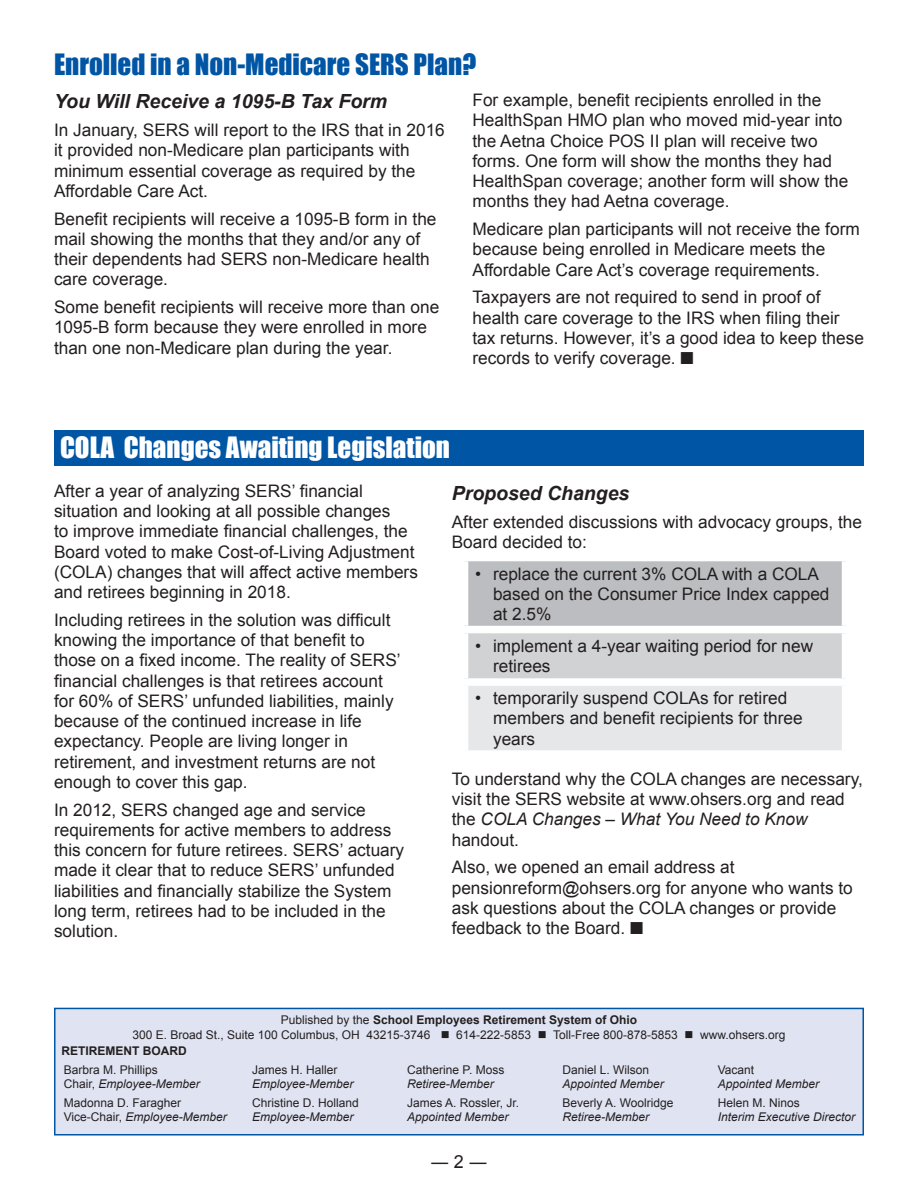
<style>
.page{position:relative;width:918px;height:1188px;background:#fff}
.page>*{position:absolute;margin:0;border:0;box-sizing:border-box;transform-origin:0 0}
.t1{font:27px "Impact";color:#0155a5}
.t2{font:27px "Impact";color:#fff}
.t3{font:italic 700 19.5px "Arial";color:#231f20}
.t4{font:18px "Arial";color:#231f20}
.t5{font:17.25px/20.2px "Arial";color:#231f20}
.t6{font:12px/13.5px "Arial";color:#231f20}
.t7{font:italic 12px "Arial";color:#231f20}
.t8{font:700 12px "Arial";color:#231f20}
.s1{font-style:italic}
.s2{font-weight:700}
</style>
<div class="page">
<div style="left:55px;top:1008px;width:808px;height:127px;background:#e0e4f2"></div>
<div style="left:54px;top:1008px;width:810px;height:128px;border:2px solid #0155a5"></div>
<div style="left:54px;top:430px;width:810px;height:36px;background:#0155a5"></div>
<div style="left:465px;top:558px;width:381px;height:72px;background:#bcbdc0"></div>
<div style="left:465px;top:630px;width:381px;height:52px;background:#d1d2d4"></div>
<div style="left:465px;top:682px;width:381px;height:72px;background:#e6e7e9"></div>
<div style="left:461px;top:554px;width:388px;height:7px;background:#fff"></div>
<div style="left:461px;top:561px;width:7px;height:65px;background:#fff"></div>
<div style="left:842px;top:561px;width:7px;height:65px;background:#fff"></div>
<div style="left:461px;top:626px;width:388px;height:7px;background:#fff"></div>
<div style="left:461px;top:633px;width:7px;height:45px;background:#fff"></div>
<div style="left:842px;top:633px;width:7px;height:45px;background:#fff"></div>
<div style="left:461px;top:678px;width:388px;height:8px;background:#fff"></div>
<div style="left:461px;top:686px;width:7px;height:64px;background:#fff"></div>
<div style="left:842px;top:686px;width:7px;height:64px;background:#fff"></div>
<div style="left:461px;top:750px;width:388px;height:8px;background:#fff"></div>
<h1 class="t1" style="left:54px;top:44px;width:424px">Enrolled in a Non-Medicare SERS Plan?</h1>
<p class="t3" style="left:54px;top:89px;width:335px">You Will Receive a 1095-B Tax Form</p>
<p class="t5" style="left:54px;top:120px;width:392px">In January, SERS will report to the IRS that in 2016 it provided non-Medicare plan participants with minimum essential coverage as required by the Affordable Care Act.</p>
<p class="t5" style="left:54px;top:209px;width:384px">Benefit recipients will receive a 1095-B form in the mail showing the months that they and/or any of their dependents had SERS non-Medicare health care coverage.</p>
<p class="t5" style="left:54px;top:297px;width:387px">Some benefit recipients will receive more than one<br>1095-B form because they were enrolled in more than one non-Medicare plan during the year.</p>
<p class="t5" style="left:473px;top:90px;width:377px">For example, benefit recipients enrolled in the HealthSpan HMO plan who moved mid-year into the Aetna Choice POS II plan will receive two forms. One form will show the months they had HealthSpan coverage; another form will show the months they had Aetna coverage.</p>
<p class="t5" style="left:473px;top:219px;width:389px">Medicare plan participants will not receive the form because being enrolled in Medicare meets the<br>Affordable Care Act’s coverage requirements.</p>
<p class="t5" style="left:473px;top:287px;width:393px">Taxpayers are not required to send in proof of health care coverage to the IRS when filing their tax returns. However, it’s a good idea to keep these records to verify coverage. ■</p>
<h1 class="t2" style="left:60px;top:426px;width:392px">COLA Changes Awaiting Legislation</h1>
<p class="t5" style="left:54px;top:481px;width:365px">After a year of analyzing SERS’ financial situation and looking at all possible changes<br>to improve immediate financial challenges, the Board voted to make Cost-of-Living Adjustment (COLA) changes that will affect active members and retirees beginning in 2018.</p>
<p class="t5" style="left:54px;top:610px;width:348px">Including retirees in the solution was difficult knowing the importance of that benefit to those on a fixed income. The reality of SERS’ financial challenges is that retirees account for 60% of SERS’ unfunded liabilities, mainly because of the continued increase in life expectancy. People are living longer in retirement, and investment returns are not enough to cover this gap.</p>
<p class="t5" style="left:54px;top:800px;width:352px">In 2012, SERS changed age and service requirements for active members to address this concern for future retirees. SERS’ actuary made it clear that to reduce SERS’ unfunded liabilities and financially stabilize the System long term, retirees had to be included in the solution.</p>
<p class="t3" style="left:452px;top:481px;width:179px">Proposed Changes</p>
<p class="t5" style="left:452px;top:512px;width:412px">After extended discussions with advocacy groups, the<br>Board decided to:</p>
<p class="t5" style="left:493px;top:564px;width:338px;text-indent:-18px">• replace the current 3% COLA with a COLA based on the Consumer Price Index capped at 2.5%</p>
<p class="t5" style="left:493px;top:636px;width:322px;text-indent:-18px">• implement a 4-year waiting period for new retirees</p>
<p class="t5" style="left:493px;top:688px;width:311px;text-indent:-18px">• temporarily suspend COLAs for retired members and benefit recipients for three years</p>
<p class="t5" style="left:452px;top:769px;width:413px">To understand why the COLA changes are necessary, visit the SERS website at www.ohsers.org and read the <span class="s1">COLA Changes – What You Need to Know </span>handout.</p>
<p class="t5" style="left:452px;top:857px;width:403px">Also, we opened an email address at pensionreform@ohsers.org for anyone who wants to ask questions about the COLA changes or provide feedback to the Board. ■</p>
<p class="t6" style="left:132px;top:1012px;width:655px;line-height:15px;text-align:center">Published by the <span class="s2">School Employees Retirement System of Ohio<br></span>300 E. Broad St., Suite 100 Columbus, OH 43215-3746 ■ 614-222-5853 ■ Toll-Free 800-878-5853 ■ www.ohsers.org</p>
<p class="t8" style="left:61px;top:1043px;width:127px">RETIREMENT BOARD</p>
<p class="t6" style="left:64px;top:1063px;width:138px">Barbra M. Phillips<br>Chair, <span class="s1">Employee-Member</span></p>
<p class="t6" style="left:64px;top:1096px;width:165px">Madonna D. Faragher<br>Vice-Chair, <span class="s1">Employee-Member</span></p>
<p class="t6" style="left:407px;top:1063px;width:99px">Catherine P. Moss</p>
<p class="t7" style="left:407px;top:1076px;width:88px">Retiree-Member</p>
<p class="t6" style="left:407px;top:1096px;width:114px">James A. Rossler, Jr.</p>
<p class="t7" style="left:407px;top:1109px;width:103px">Appointed Member</p>
<p class="t6" style="left:252px;top:1063px;width:87px">James H. Haller</p>
<p class="t7" style="left:252px;top:1076px;width:103px">Employee-Member</p>
<p class="t6" style="left:252px;top:1096px;width:108px">Christine D. Holland</p>
<p class="t7" style="left:252px;top:1109px;width:103px">Employee-Member</p>
<p class="t6" style="left:563px;top:1063px;width:88px">Daniel L. Wilson</p>
<p class="t7" style="left:563px;top:1076px;width:103px">Appointed Member</p>
<p class="t6" style="left:563px;top:1096px;width:113px">Beverly A. Woolridge</p>
<p class="t7" style="left:563px;top:1109px;width:88px">Retiree-Member</p>
<p class="t6" style="left:718px;top:1063px;width:38px">Vacant</p>
<p class="t7" style="left:718px;top:1076px;width:103px">Appointed Member</p>
<p class="t6" style="left:718px;top:1096px;width:84px">Helen M. Ninos</p>
<p class="t7" style="left:718px;top:1109px;width:139px">Interim Executive Director</p>
<p class="t4" style="left:431px;top:1150px;width:58px">― 2 ―</p>
</div>
